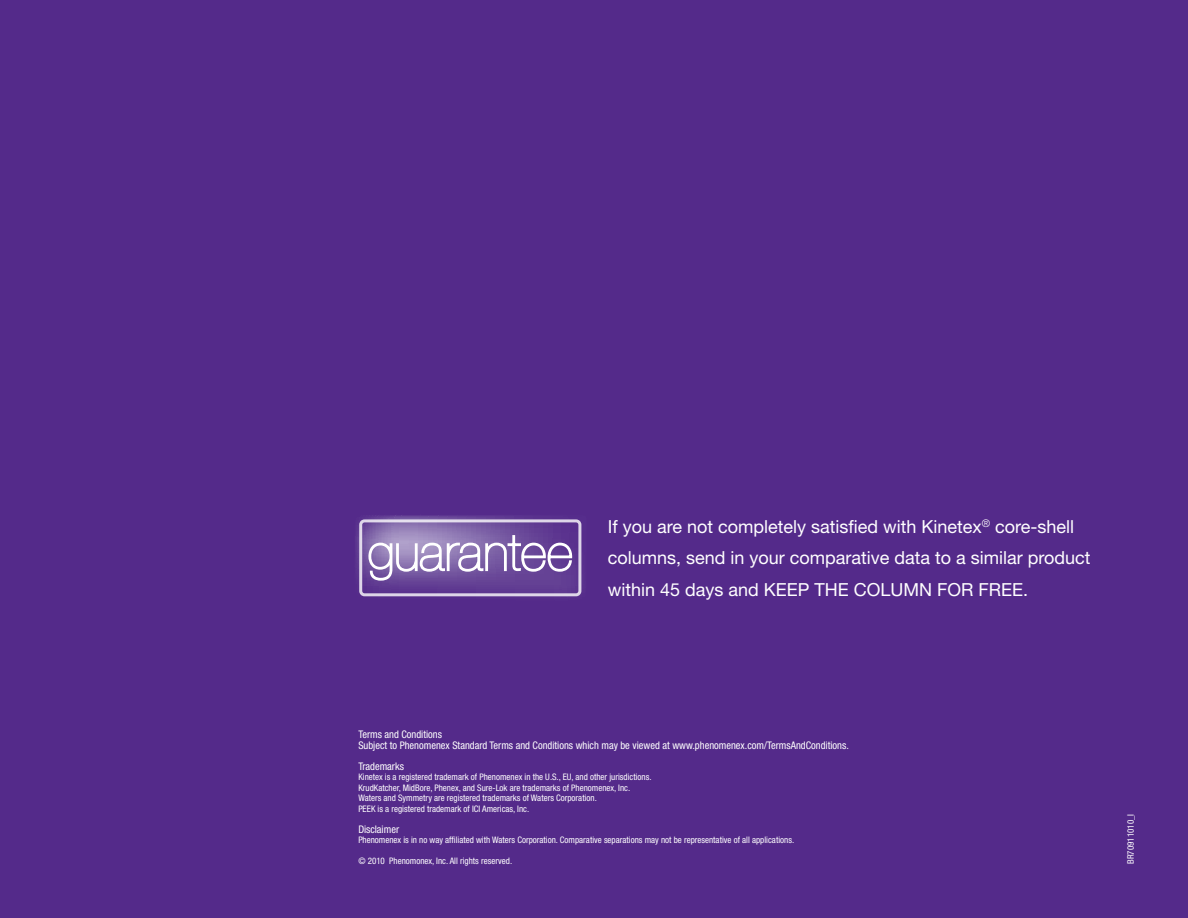
<style>
.page{position:relative;width:1188px;height:918px;background:#542a8a}
.page>*{position:absolute;margin:0;border:0;box-sizing:border-box;transform-origin:0 0}
.t1{font:18px/31.5px "Helvetica Neue LT Std";color:#fff}
.t2{font:condensed 10.5px/10.5px "Helvetica Neue LT Std";color:#fff}
.t3{font:condensed 9px/10.5px "Helvetica Neue LT Std";color:#fff}
</style>
<div class="page">
<svg style="left:356px;top:515px;width:226px;height:82px"></svg>
<h1 class="t1" style="left:608px;top:510px;width:484px">If you are not completely satisfied with Kinetex<sup>®</sup> core-shell columns, send in your comparative data to a similar product within 45 days and KEEP THE COLUMN FOR FREE.</h1>
<p class="t2" style="left:358px;top:729px;width:492px">Terms and Conditions<br>Subject to Phenomenex Standard Terms and Conditions which may be viewed at www.phenomenex.com/TermsAndConditions.</p>
<p class="t2" style="left:358px;top:761px;width:47px">Trademarks</p>
<p class="t3" style="left:358px;top:772px;width:295px">Kinetex is a registered trademark of Phenomenex in the U.S., EU, and other jurisdictions.<br>KrudKatcher, MidBore, Phenex, and Sure-Lok are trademarks of Phenomenex, Inc.<br>Waters and Symmetry are registered trademarks of Waters Corporation.<br>PEEK is a registered trademark of ICI Americas, Inc.</p>
<p class="t2" style="left:358px;top:824px;width:42px">Disclaimer</p>
<p class="t3" style="left:358px;top:835px;width:437px">Phenomenex is in no way affiliated with Waters Corporation. Comparative separations may not be representative of all applications.</p>
<p class="t3" style="left:358px;top:856px;width:155px">© 2010 Phenomonex, Inc. All rights reserved.</p>
<p class="t3" style="left:1125px;top:864px;width:52px;rotate:-90deg">BR70911010_I</p>
</div>
